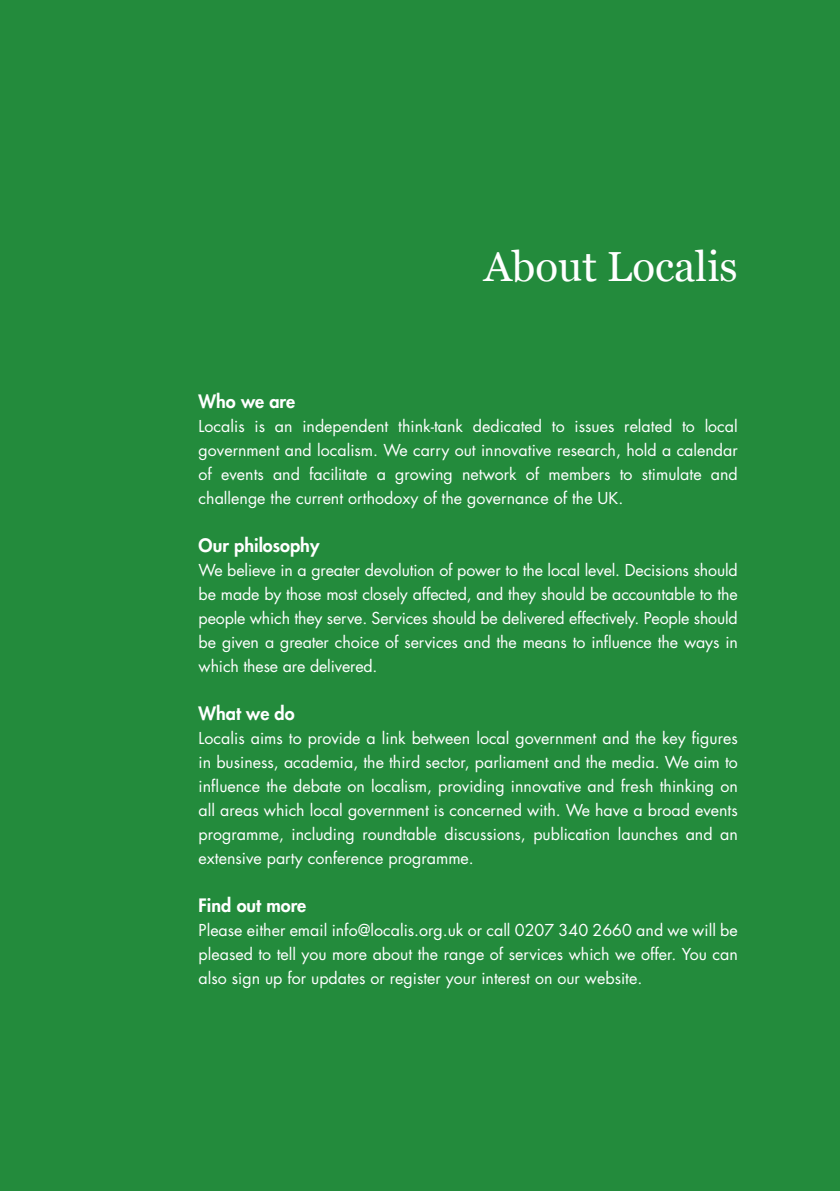
<style>
.page{position:relative;width:840px;height:1191px;background:#fff}
.page>*{position:absolute;margin:0;border:0;box-sizing:border-box;transform-origin:0 0}
.t1{font:42px "Georgia";color:#fff}
.t2{font:800 18px "Futura Std";color:#fff}
.t3{font:16px/24px "Futura Std";color:#fff;text-align:justify}
</style>
<div class="page">
<div style="left:0;top:0;width:839px;height:1191px;background:#238b3c"></div>
<h1 class="t1" style="left:483px;top:241px;width:255px">About Localis</h1>
<p class="t2" style="left:198px;top:390px;width:98px">Who we are</p>
<p class="t3" style="left:198px;top:414px;width:540px">Localis is an independent think-tank dedicated to issues related to local government and localism. We carry out innovative research, hold a calendar of events and facilitate a growing network of members to stimulate and challenge the current orthodoxy of the governance of the UK.</p>
<p class="t2" style="left:198px;top:534px;width:122px">Our philosophy</p>
<p class="t3" style="left:198px;top:558px;width:540px">We believe in a greater devolution of power to the local level. Decisions should be made by those most closely affected, and they should be accountable to the people which they serve. Services should be delivered effectively. People should be given a greater choice of services and the means to influence the ways in which these are delivered.</p>
<p class="t2" style="left:198px;top:702px;width:97px">What we do</p>
<p class="t3" style="left:198px;top:726px;width:540px">Localis aims to provide a link between local government and the key figures in business, academia, the third sector, parliament and the media. We aim to influence the debate on localism, providing innovative and fresh thinking on all areas which local government is concerned with. We have a broad events programme, including roundtable discussions, publication launches and an extensive party conference programme.</p>
<p class="t2" style="left:198px;top:894px;width:109px">Find out more</p>
<p class="t3" style="left:198px;top:918px;width:540px">Please either email info@localis.org.uk or call 0207 340 2660 and we will be pleased to tell you more about the range of services which we offer. You can also sign up for updates or register your interest on our website.</p>
</div>
